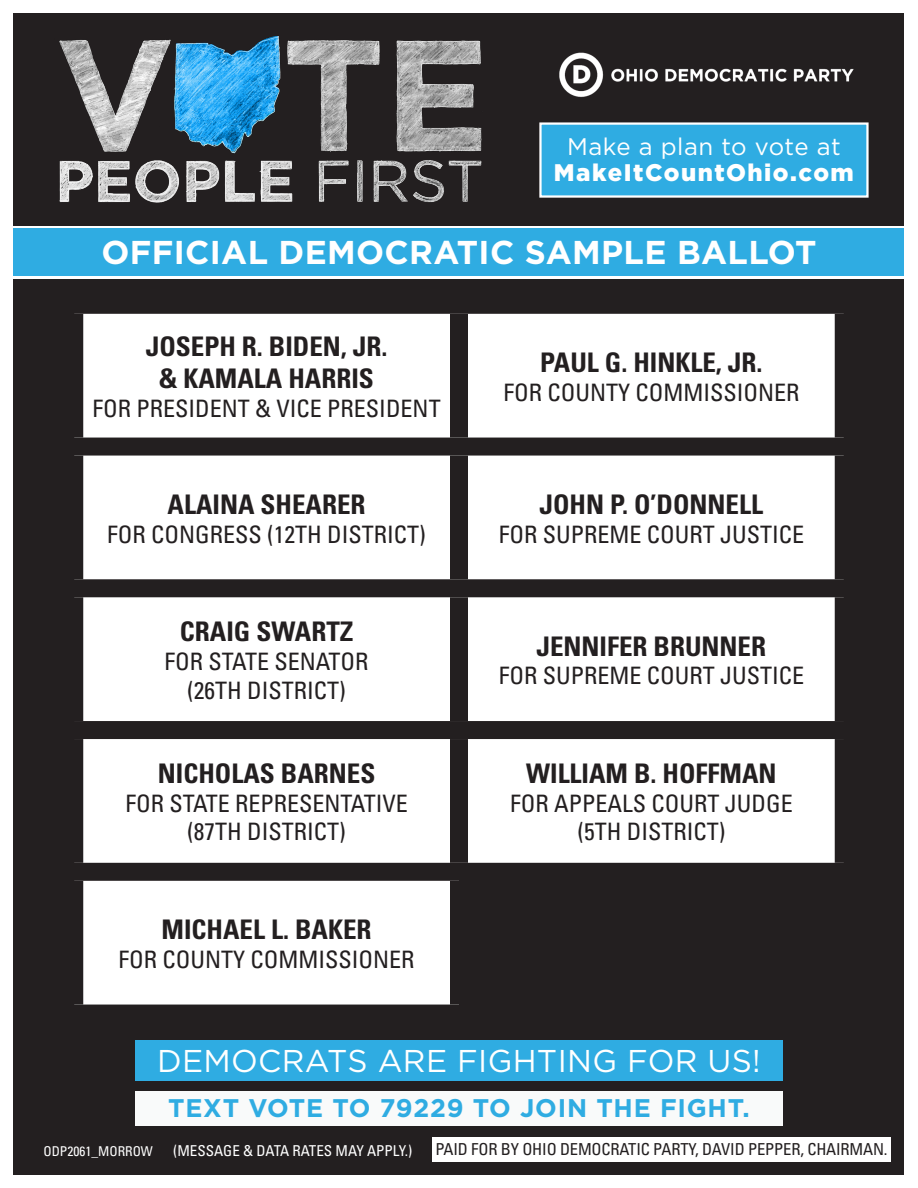
<style>
.page{position:relative;width:918px;height:1188px;background:#fff}
.page>*{position:absolute;margin:0;border:0;box-sizing:border-box;transform-origin:0 0}
.t1{font:700 33px "Gotham";letter-spacing:.01em;color:#fff}
.t2{font:31.5px "Gotham";letter-spacing:.01em;color:#fff}
.Name_Bold_18pt{font:700 condensed 27px/32.4px "Univers";color:#231f20;text-align:center}
.t3{font:700 25.5px "Gotham";letter-spacing:.03em;color:#2face2}
.Position_Title_16pt{font:condensed 24px/28.8px "Univers";color:#231f20;text-align:center}
.t4{font:900 24px "Gotham";letter-spacing:.06em;color:#fff}
.t5{font:24px "Gotham";letter-spacing:.02em;color:#fff}
.t6{font:condensed 16.5px "Univers";letter-spacing:-.01em;color:#231f20}
.t7{font:condensed 15px "Univers";color:#fff}
.t8{font:condensed 13.5px "Univers";color:#fff}
</style>
<div class="page">
<div style="left:14px;top:14px;width:890px;height:212px;background:#231f20"></div>
<div style="left:14px;top:279px;width:890px;height:895px;background:#231f20"></div>
<img style="left:559px;top:52px;width:295px;height:45px">
<svg style="left:539px;top:122px;width:330px;height:76px;background:#3dafe0"></svg>
<div style="left:14px;top:229px;width:890px;height:47px;background:#2face2"></div>
<div style="left:135px;top:1041px;width:648px;height:40px;background:#2face2"></div>
<div style="left:135px;top:1092px;width:648px;height:34px;background:#f9fafa"></div>
<img style="left:59px;top:36px;width:423px;height:167px">
<div style="left:432px;top:1138px;width:459px;height:24px;background:#fff"></div>
<div style="left:83px;top:314px;width:752px;height:691px;background:#fff"></div>
<div style="left:459px;top:872px;width:385px;height:142px;background:#231f20"></div>
<div style="left:450px;top:314px;width:18px;height:124px;background:#231f20"></div>
<div style="left:65px;top:438px;width:394px;height:18px;background:#231f20"></div>
<div style="left:459px;top:438px;width:394px;height:18px;background:#231f20"></div>
<div style="left:450px;top:456px;width:18px;height:123px;background:#231f20"></div>
<div style="left:65px;top:579px;width:394px;height:18px;background:#231f20"></div>
<div style="left:459px;top:579px;width:394px;height:18px;background:#231f20"></div>
<div style="left:450px;top:597px;width:18px;height:124px;background:#231f20"></div>
<div style="left:65px;top:721px;width:394px;height:18px;background:#231f20"></div>
<div style="left:459px;top:721px;width:394px;height:18px;background:#231f20"></div>
<div style="left:450px;top:739px;width:18px;height:124px;background:#231f20"></div>
<div style="left:65px;top:863px;width:394px;height:18px;background:#231f20"></div>
<div style="left:459px;top:863px;width:394px;height:18px;background:#231f20"></div>
<div style="left:450px;top:881px;width:18px;height:124px;background:#231f20"></div>
<p class="t5" style="left:567px;top:131px;width:275px">Make a plan to vote at</p>
<p class="t4" style="left:554px;top:158px;width:301px">MakeItCountOhio.com</p>
<h1 class="t1" style="left:101px;top:230px;width:717px">OFFICIAL DEMOCRATIC SAMPLE BALLOT</h1>
<p class="Name_Bold_18pt" style="left:146px;top:330px;width:243px">JOSEPH R. BIDEN, JR. &amp; KAMALA HARRIS</p>
<p class="Position_Title_16pt" style="left:93px;top:394px;width:350px">FOR PRESIDENT &amp; VICE PRESIDENT</p>
<p class="Name_Bold_18pt" style="left:168px;top:488px;width:200px">ALAINA SHEARER</p>
<p class="Position_Title_16pt" style="left:107px;top:519px;width:320px">FOR CONGRESS (12TH DISTRICT)</p>
<p class="Name_Bold_18pt" style="left:180px;top:615px;width:175px">CRAIG SWARTZ</p>
<p class="Position_Title_16pt" style="left:165px;top:647px;width:206px">FOR STATE SENATOR (26TH DISTRICT)</p>
<p class="Name_Bold_18pt" style="left:158px;top:757px;width:219px">NICHOLAS BARNES</p>
<p class="Position_Title_16pt" style="left:125px;top:788px;width:284px">FOR STATE REPRESENTATIVE (87TH DISTRICT)</p>
<p class="Name_Bold_18pt" style="left:162px;top:913px;width:211px">MICHAEL L. BAKER</p>
<p class="Position_Title_16pt" style="left:119px;top:945px;width:298px">FOR COUNTY COMMISSIONER</p>
<p class="Name_Bold_18pt" style="left:540px;top:346px;width:224px">PAUL G. HINKLE, JR.</p>
<p class="Position_Title_16pt" style="left:503px;top:378px;width:298px">FOR COUNTY COMMISSIONER</p>
<p class="Name_Bold_18pt" style="left:540px;top:488px;width:225px">JOHN P. O’DONNELL</p>
<p class="Position_Title_16pt" style="left:499px;top:519px;width:307px">FOR SUPREME COURT JUSTICE</p>
<p class="Name_Bold_18pt" style="left:537px;top:630px;width:231px">JENNIFER BRUNNER</p>
<p class="Position_Title_16pt" style="left:499px;top:661px;width:307px">FOR SUPREME COURT JUSTICE</p>
<p class="Name_Bold_18pt" style="left:526px;top:757px;width:252px">WILLIAM B. HOFFMAN</p>
<p class="Position_Title_16pt" style="left:510px;top:788px;width:284px">FOR APPEALS COURT JUDGE (5TH DISTRICT)</p>
<h2 class="t2" style="left:157px;top:1040px;width:605px">DEMOCRATS ARE FIGHTING FOR US!</h2>
<p class="t3" style="left:168px;top:1091px;width:583px">TEXT VOTE TO 79229 TO JOIN THE FIGHT.</p>
<p class="t8" style="left:44px;top:1142px;width:111px">ODP2061_MORROW</p>
<p class="t7" style="left:173px;top:1141px;width:241px">(MESSAGE &amp; DATA RATES MAY APPLY.)</p>
<p class="t6" style="left:435px;top:1139px;width:454px">PAID FOR BY OHIO DEMOCRATIC PARTY, DAVID PEPPER, CHAIRMAN.</p>
</div>
